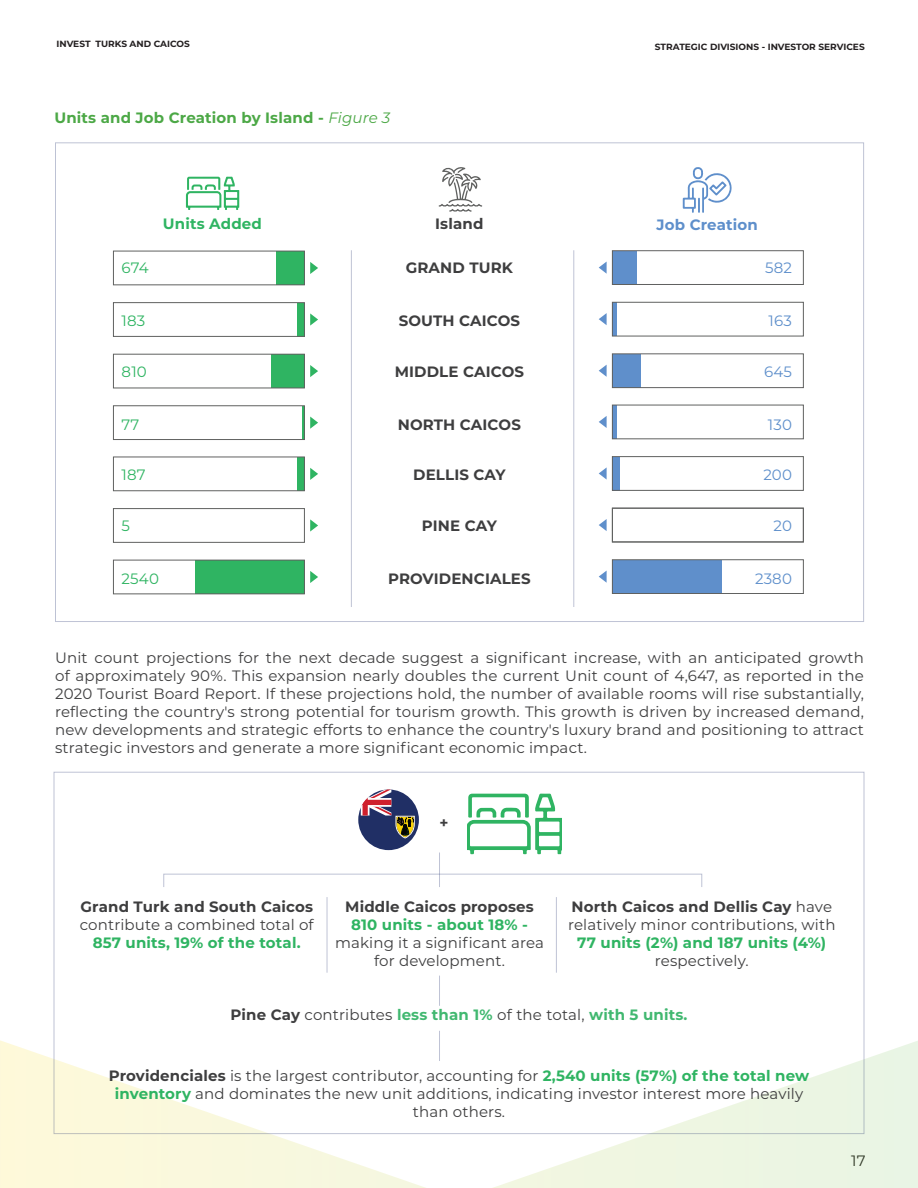
<style>
.page{position:relative;width:918px;height:1188px;background:#fff}
.page>*{position:absolute;margin:0;border:0;box-sizing:border-box;transform-origin:0 0}
.t1{font:15px/18px "Montserrat";letter-spacing:.01em;color:#3e3e3f;text-align:center}
.t2{font:700 15px "Montserrat";letter-spacing:.01em;color:#3e3e3f}
.t3{font:700 15px "Montserrat";letter-spacing:.01em;color:#2fb462}
.t4{font:700 15px "Montserrat";letter-spacing:.01em;color:#4ca846}
.t5{font:15px "Montserrat";letter-spacing:.01em;color:#5e8fcb}
.t6{font:15px "Montserrat";letter-spacing:.01em;color:#2fb462}
.t7{font:700 15px "Montserrat";letter-spacing:.01em;color:#5e8fcb}
.t8{font:15px "Montserrat";color:#231f20}
.t9{font:700 9px "Montserrat";color:#231f20}
.s1{font-weight:400;font-style:italic}
.s2{font-weight:700}
.s3{font-weight:700;color:#41b870}
.s4{font-weight:700;color:#2fb462}
</style>
<div class="page">
<svg style="left:0;top:1040px;width:918px;height:148px"></svg>
<svg style="left:439px;top:167px;width:43px;height:45px"></svg>
<svg style="left:186px;top:177px;width:53px;height:33px"></svg>
<div style="left:276px;top:251px;width:28px;height:34px;background:#2fb462"></div>
<svg style="left:310px;top:262px;width:8px;height:12px"></svg>
<div style="left:297px;top:303px;width:7px;height:33px;background:#2fb462"></div>
<svg style="left:310px;top:313px;width:8px;height:13px"></svg>
<div style="left:271px;top:354px;width:33px;height:34px;background:#2fb462"></div>
<svg style="left:310px;top:365px;width:8px;height:12px"></svg>
<hr style="left:302px;top:406px;width:2px;height:34px;background:#2fb462">
<svg style="left:310px;top:417px;width:8px;height:12px"></svg>
<div style="left:297px;top:457px;width:7px;height:34px;background:#2fb462"></div>
<svg style="left:310px;top:468px;width:8px;height:12px"></svg>
<svg style="left:310px;top:519px;width:8px;height:13px"></svg>
<div style="left:195px;top:560px;width:109px;height:34px;background:#2fb462"></div>
<svg style="left:310px;top:571px;width:8px;height:12px"></svg>
<div style="left:113px;top:251px;width:192px;height:34px;border:1px solid #606160"></div>
<div style="left:113px;top:302px;width:192px;height:35px;border:1px solid #606160"></div>
<div style="left:113px;top:354px;width:192px;height:34px;border:1px solid #606160"></div>
<div style="left:113px;top:405px;width:192px;height:35px;border:1px solid #606160"></div>
<div style="left:113px;top:457px;width:192px;height:34px;border:1px solid #606160"></div>
<div style="left:113px;top:508px;width:192px;height:35px;border:1px solid #606160"></div>
<div style="left:113px;top:560px;width:192px;height:34px;border:1px solid #606160"></div>
<svg style="left:683px;top:167px;width:49px;height:46px"></svg>
<svg style="left:599px;top:571px;width:8px;height:12px"></svg>
<svg style="left:599px;top:519px;width:8px;height:12px"></svg>
<svg style="left:599px;top:467px;width:8px;height:13px"></svg>
<svg style="left:599px;top:416px;width:8px;height:12px"></svg>
<svg style="left:599px;top:365px;width:8px;height:12px"></svg>
<svg style="left:599px;top:313px;width:8px;height:12px"></svg>
<div style="left:612px;top:560px;width:110px;height:34px;background:#5f8fcb"></div>
<div style="left:612px;top:457px;width:8px;height:33px;background:#5f8fcb"></div>
<div style="left:612px;top:405px;width:5px;height:34px;background:#5f8fcb"></div>
<div style="left:612px;top:354px;width:29px;height:34px;background:#5f8fcb"></div>
<div style="left:612px;top:302px;width:5px;height:34px;background:#5f8fcb"></div>
<div style="left:612px;top:251px;width:25px;height:33px;background:#5f8fcb"></div>
<svg style="left:599px;top:262px;width:8px;height:12px"></svg>
<div style="left:612px;top:559px;width:192px;height:35px;border:1px solid #606160"></div>
<div style="left:612px;top:456px;width:192px;height:35px;border:1px solid #606160"></div>
<div style="left:612px;top:405px;width:192px;height:34px;border:1px solid #606160"></div>
<div style="left:612px;top:353px;width:192px;height:35px;border:1px solid #606160"></div>
<div style="left:612px;top:302px;width:192px;height:35px;border:1px solid #606160"></div>
<div style="left:612px;top:250px;width:192px;height:35px;border:1px solid #606160"></div>
<div style="left:612px;top:508px;width:192px;height:34px;border:1px solid #606160"></div>
<hr style="left:351px;top:250px;width:1px;height:357px;background:#243370">
<hr style="left:573px;top:250px;width:1px;height:357px;background:#243370">
<div style="left:358px;top:789px;width:61px;height:61px;background:#202f65;border-radius:50%"></div>
<svg style="left:361px;top:789px;width:54px;height:50px"></svg>
<svg style="left:467px;top:794px;width:95px;height:60px"></svg>
<hr style="left:327px;top:897px;width:1px;height:76px;background:#243370">
<hr style="left:556px;top:897px;width:1px;height:76px;background:#243370">
<hr style="left:439px;top:853px;width:1px;height:34px;background:#243370">
<hr style="left:439px;top:976px;width:1px;height:30px;background:#243370">
<hr style="left:439px;top:1031px;width:1px;height:30px;background:#243370">
<p class="t9" style="left:57px;top:37px;width:135px">INVEST TURKS AND CAICOS</p>
<p class="t9" style="left:655px;top:40px;width:211px">STRATEGIC DIVISIONS - INVESTOR SERVICES</p>
<p class="t4" style="left:54px;top:106px;width:338px">Units and Job Creation by Island - <span class="s1">Figure 3</span></p>
<p class="t3" style="left:163px;top:213px;width:100px">Units Added</p>
<p class="t2" style="left:435px;top:213px;width:50px">Island</p>
<p class="t7" style="left:657px;top:213px;width:103px">Job Creation</p>
<p class="t6" style="left:122px;top:257px;width:29px">674</p>
<p class="t2" style="left:406px;top:257px;width:109px">GRAND TURK</p>
<p class="t5" style="left:765px;top:257px;width:28px">582</p>
<p class="t6" style="left:122px;top:310px;width:25px">183</p>
<p class="t2" style="left:399px;top:309px;width:123px">SOUTH CAICOS</p>
<p class="t5" style="left:769px;top:310px;width:25px">163</p>
<p class="t6" style="left:122px;top:361px;width:27px">810</p>
<p class="t2" style="left:395px;top:361px;width:131px">MIDDLE CAICOS</p>
<p class="t5" style="left:764px;top:361px;width:29px">645</p>
<p class="t6" style="left:122px;top:414px;width:19px">77</p>
<p class="t6" style="left:122px;top:464px;width:26px">187</p>
<p class="t2" style="left:398px;top:414px;width:125px">NORTH CAICOS</p>
<p class="t2" style="left:413px;top:464px;width:94px">DELLIS CAY</p>
<p class="t5" style="left:768px;top:414px;width:26px">130</p>
<p class="t5" style="left:763px;top:464px;width:30px">200</p>
<p class="t6" style="left:122px;top:516px;width:10px">5</p>
<p class="t2" style="left:422px;top:515px;width:76px">PINE CAY</p>
<p class="t5" style="left:773px;top:516px;width:20px">20</p>
<p class="t6" style="left:122px;top:569px;width:39px">2540</p>
<p class="t2" style="left:388px;top:568px;width:144px">PROVIDENCIALES</p>
<p class="t5" style="left:755px;top:569px;width:38px">2380</p>
<p class="t1" style="left:55px;top:648px;width:810px;text-align:justify">Unit count projections for the next decade suggest a significant increase, with an anticipated growth of approximately 90%. This expansion nearly doubles the current Unit count of 4,647, as reported in the 2020 Tourist Board Report. If these projections hold, the number of available rooms will rise substantially, reflecting the country's strong potential for tourism growth. This growth is driven by increased demand, new developments and strategic efforts to enhance the country's luxury brand and positioning to attract strategic investors and generate a more significant economic impact.</p>
<p class="t2" style="left:439px;top:812px;width:10px">+</p>
<p class="t2" style="left:80px;top:896px;width:234px">Grand Turk and South Caicos</p>
<p class="t1" style="left:80px;top:915px;width:235px">contribute a combined total of</p>
<p class="t3" style="left:93px;top:932px;width:209px">857 units, 19% of the total.</p>
<p class="t1" style="left:568px;top:897px;width:269px;text-align:left"><span class="s2">North Caicos and Dellis Cay</span> have relatively minor contributions, with</p>
<p class="t3" style="left:577px;top:932px;width:250px">77 units (2%) and 187 units (4%)</p>
<p class="t1" style="left:655px;top:951px;width:95px">respectively.</p>
<p class="t1" style="left:231px;top:1005px;width:458px"><span class="s2">Pine Cay</span> contributes <span class="s3">less than 1%</span> of the total, <span class="s3">with 5 units.</span></p>
<p class="t2" style="left:345px;top:896px;width:190px">Middle Caicos proposes</p>
<p class="t3" style="left:351px;top:914px;width:178px">810 units - about 18% -</p>
<p class="t1" style="left:335px;top:933px;width:210px">making it a significant area for development.</p>
<p class="t1" style="left:109px;top:1066px;width:702px"><span class="s2">Providenciales</span> is the largest contributor, accounting for <span class="s4">2,540 units (57%) of the total new inventory</span> and dominates the new unit additions, indicating investor interest more heavily than others.</p>
<p class="t8" style="left:851px;top:1150px;width:16px">17</p>
</div>
